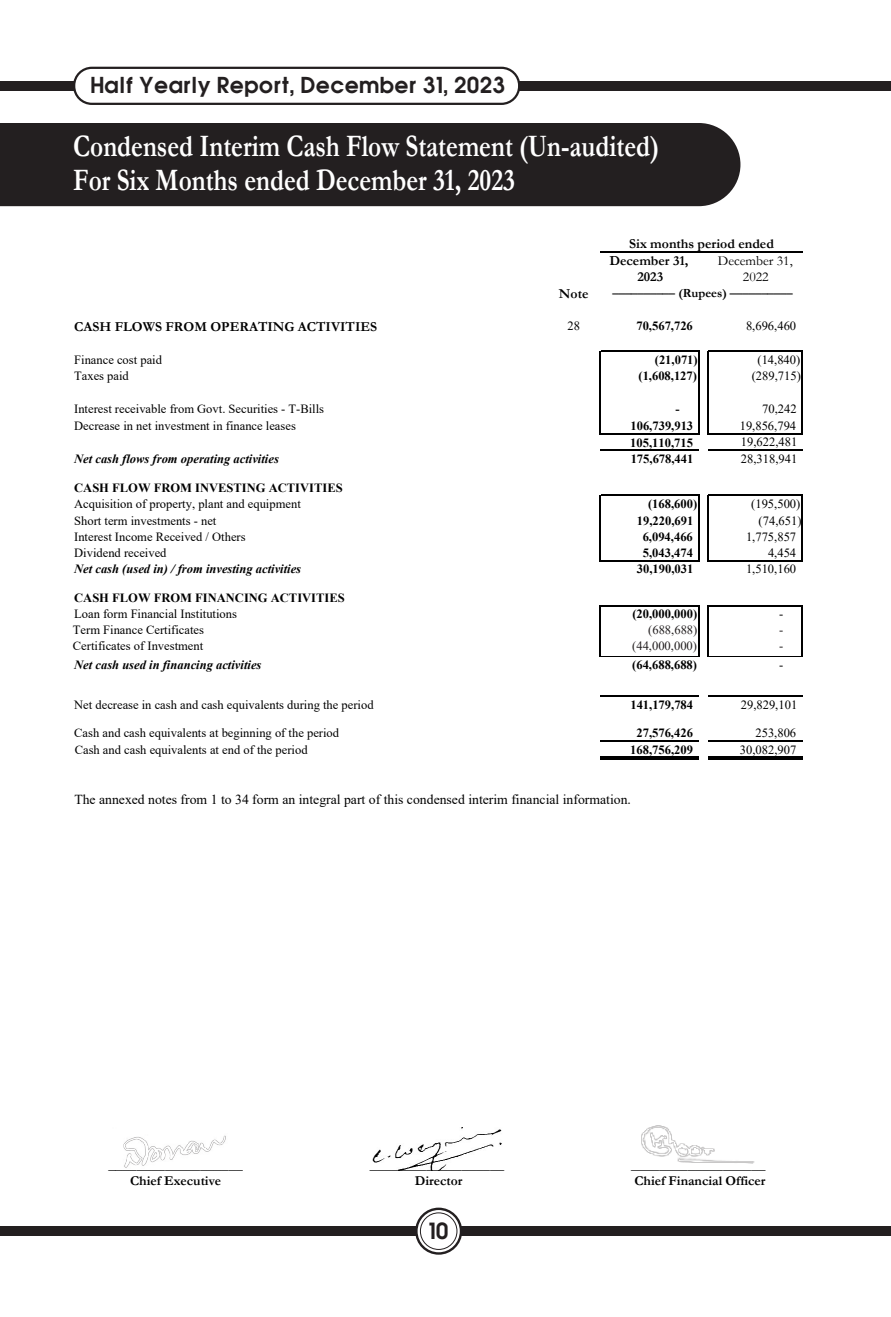
<style>
.page{position:relative;width:891px;height:1317px;background:#fff}
.page>*{position:absolute;margin:0;border:0;box-sizing:border-box;transform-origin:0 0}
.t1{font:700 31.5px/34.2px "Garamond";color:#fff;scale:.8 1}
.t2{font:700 20.47px "Avant Garde";color:#231f20}
.t3{font:700 20.25px "Avant Garde";color:#231f20}
.t4{font:14.17px "Garamond";color:#000}
.t5{font:13.72px "Times New Roman";color:#000}
.t6{font:700 13.72px "Garamond";color:#000}
.t7{font:13.72px "Garamond";color:#000}
.t8{font:700 13.5px "Garamond";color:#000}
.t9{font:12.6px/15.3px "Times New Roman";color:#000}
.t10{font:700 12.6px "Times New Roman";color:#000}
.t11{font:italic 700 12.6px "Times New Roman";color:#000}
.t12{font:700 12.6px "Garamond";color:#000}
.t13{font:12.6px/15.3px "Times New Roman";color:#231f20;text-align:right}
</style>
<div class="page">
<div style="left:0;top:123px;width:740px;height:83px;background:#231f20"></div>
<div style="left:0;top:1226px;width:891px;height:9px;background:#231f20"></div>
<div style="left:0;top:81px;width:891px;height:10px;background:#231f20"></div>
<div style="left:74px;top:68px;width:445px;height:36px;background:#fff;border-radius:18px"></div>
<div style="left:73px;top:67px;width:447px;height:38px;border:2px solid #231f20;border-radius:18px"></div>
<svg style="left:416px;top:1208px;width:45px;height:45px"></svg>
<div style="left:415px;top:1207px;width:47px;height:47px;border:2px solid #231f20;border-radius:22px"></div>
<div style="left:420px;top:1212px;width:37px;height:37px;background:#fff;border-radius:18px"></div>
<div style="left:420px;top:1212px;width:37px;height:37px;border:1px solid #231f20;border-radius:18px"></div>
<hr style="left:601px;top:351px;width:98px;height:1px;background:#000">
<hr style="left:601px;top:433px;width:98px;height:1px;background:#000">
<hr style="left:600px;top:450px;width:99px;height:1px;background:#000">
<hr style="left:600px;top:351px;width:1px;height:83px;background:#000">
<hr style="left:698px;top:352px;width:1px;height:82px;background:#000">
<hr style="left:601px;top:495px;width:98px;height:1px;background:#000">
<hr style="left:707px;top:351px;width:1px;height:83px;background:#000">
<hr style="left:802px;top:352px;width:1px;height:82px;background:#000">
<hr style="left:601px;top:560px;width:98px;height:1px;background:#000">
<hr style="left:600px;top:495px;width:1px;height:66px;background:#000">
<hr style="left:698px;top:496px;width:1px;height:65px;background:#000">
<hr style="left:601px;top:605px;width:98px;height:1px;background:#000">
<hr style="left:707px;top:495px;width:1px;height:66px;background:#000">
<hr style="left:802px;top:496px;width:1px;height:65px;background:#000">
<hr style="left:601px;top:655px;width:98px;height:1px;background:#000">
<hr style="left:600px;top:695px;width:99px;height:1px;background:#000">
<hr style="left:600px;top:740px;width:99px;height:1px;background:#000">
<hr style="left:600px;top:756px;width:99px;height:1px;background:#000">
<hr style="left:600px;top:758px;width:99px;height:1px;background:#000">
<hr style="left:600px;top:605px;width:1px;height:51px;background:#000">
<hr style="left:698px;top:606px;width:1px;height:50px;background:#000">
<hr style="left:707px;top:605px;width:1px;height:51px;background:#000">
<hr style="left:802px;top:606px;width:1px;height:50px;background:#000">
<hr style="left:600px;top:252px;width:203px;height:1px;background:#000">
<hr style="left:708px;top:351px;width:95px;height:1px;background:#000">
<hr style="left:708px;top:433px;width:95px;height:1px;background:#000">
<hr style="left:708px;top:450px;width:95px;height:1px;background:#000">
<hr style="left:708px;top:495px;width:95px;height:1px;background:#000">
<hr style="left:708px;top:560px;width:95px;height:1px;background:#000">
<hr style="left:708px;top:605px;width:95px;height:1px;background:#000">
<hr style="left:708px;top:655px;width:95px;height:1px;background:#000">
<hr style="left:708px;top:695px;width:95px;height:1px;background:#000">
<hr style="left:708px;top:740px;width:95px;height:1px;background:#000">
<hr style="left:708px;top:756px;width:95px;height:1px;background:#000">
<hr style="left:708px;top:758px;width:95px;height:1px;background:#000">
<img style="left:123px;top:1135px;width:103px;height:33px">
<img style="left:372px;top:1127px;width:130px;height:43px">
<img style="left:641px;top:1125px;width:114px;height:39px">
<h3 class="t3" style="left:91px;top:71px;width:416px">Half Yearly Report, December 31, 2023</h3>
<h1 class="t1" style="left:73px;top:129px;width:734px">Condensed Interim Cash Flow Statement (Un-audited)<br>For Six Months ended December 31, 2023</h1>
<p class="t6" style="left:559px;top:284px;width:31px">Note</p>
<p class="t6" style="left:629px;top:235px;width:146px">Six months period ended</p>
<p class="t12" style="left:612px;top:285px;width:182px">–––––––––– (Rupees) ––––––––––</p>
<p class="t6" style="left:609px;top:251px;width:81px">December 31,</p>
<p class="t7" style="left:718px;top:251px;width:76px">December 31,</p>
<p class="t6" style="left:637px;top:268px;width:27px">2023</p>
<p class="t7" style="left:743px;top:268px;width:27px">2022</p>
<p class="t6" style="left:74px;top:317px;width:304px">CASH FLOWS FROM OPERATING ACTIVITIES</p>
<p class="t9" style="left:567px;top:318px;width:14px">28</p>
<p class="t10" style="left:636px;top:317px;width:58px">70,567,726</p>
<p class="t9" style="left:746px;top:318px;width:52px">8,696,460</p>
<p class="t9" style="left:74px;top:351px;width:89px">Finance cost paid</p>
<p class="t10" style="left:655px;top:350px;width:44px">(21,071)</p>
<p class="t9" style="left:757px;top:351px;width:44px">(14,840)</p>
<p class="t9" style="left:74px;top:368px;width:56px">Taxes paid</p>
<p class="t10" style="left:638px;top:367px;width:60px">(1,608,127)</p>
<p class="t9" style="left:752px;top:368px;width:51px">(289,715)</p>
<p class="t9" style="left:74px;top:401px;width:251px">Interest receivable from Govt. Securities - T-Bills</p>
<p class="t10" style="left:675px;top:400px;width:6px">-</p>
<p class="t9" style="left:762px;top:401px;width:36px">70,242</p>
<p class="t9" style="left:74px;top:417px;width:223px">Decrease in net investment in finance leases</p>
<p class="t10" style="left:630px;top:416px;width:64px">106,739,913</p>
<p class="t9" style="left:740px;top:417px;width:58px">19,856,794</p>
<p class="t10" style="left:630px;top:433px;width:64px">105,110,715</p>
<p class="t9" style="left:741px;top:434px;width:58px">19,622,481</p>
<p class="t11" style="left:74px;top:450px;width:206px">Net cash flows from operating activities</p>
<p class="t10" style="left:631px;top:449px;width:64px">175,678,441</p>
<p class="t9" style="left:741px;top:451px;width:58px">28,318,941</p>
<p class="t10" style="left:74px;top:478px;width:270px">CASH FLOW FROM INVESTING ACTIVITIES</p>
<p class="t9" style="left:74px;top:495px;width:228px">Acquisition of property, plant and equipment</p>
<p class="t10" style="left:648px;top:494px;width:51px">(168,600)</p>
<p class="t9" style="left:751px;top:495px;width:51px">(195,500)</p>
<p class="t9" style="left:74px;top:512px;width:144px">Short term investments - net</p>
<p class="t10" style="left:637px;top:511px;width:58px">19,220,691</p>
<p class="t9" style="left:759px;top:512px;width:44px">(74,651)</p>
<p class="t9" style="left:74px;top:528px;width:173px">Interest Income Received / Others</p>
<p class="t10" style="left:643px;top:527px;width:52px">6,094,466</p>
<p class="t9" style="left:746px;top:528px;width:52px">1,775,857</p>
<p class="t9" style="left:74px;top:544px;width:94px">Dividend received</p>
<p class="t10" style="left:643px;top:543px;width:52px">5,043,474</p>
<p class="t9" style="left:768px;top:544px;width:30px">4,454</p>
<p class="t11" style="left:74px;top:560px;width:228px">Net cash (used in) / from investing activities</p>
<p class="t10" style="left:637px;top:560px;width:58px">30,190,031</p>
<p class="t9" style="left:746px;top:561px;width:52px">1,510,160</p>
<p class="t10" style="left:74px;top:589px;width:272px">CASH FLOW FROM FINANCING ACTIVITIES</p>
<p class="t9" style="left:74px;top:606px;width:164px">Loan form Financial Institutions</p>
<p class="t10" style="left:632px;top:605px;width:66px">(20,000,000)</p>
<p class="t9" style="left:779px;top:606px;width:6px">-</p>
<p class="t11" style="left:74px;top:655px;width:189px">Net cash used in financing activities</p>
<p class="t10" style="left:632px;top:655px;width:66px">(64,688,688)</p>
<p class="t9" style="left:779px;top:656px;width:6px">-</p>
<p class="t9" style="left:74px;top:696px;width:301px">Net decrease in cash and cash equivalents during the period</p>
<p class="t10" style="left:630px;top:695px;width:64px">141,179,784</p>
<p class="t9" style="left:741px;top:696px;width:58px">29,829,101</p>
<p class="t9" style="left:74px;top:725px;width:266px">Cash and cash equivalents at beginning of the period</p>
<p class="t10" style="left:636px;top:724px;width:58px">27,576,426</p>
<p class="t9" style="left:755px;top:725px;width:42px">253,806</p>
<p class="t9" style="left:75px;top:741px;width:234px">Cash and cash equivalents at end of the period</p>
<p class="t10" style="left:630px;top:740px;width:64px">168,756,209</p>
<p class="t9" style="left:740px;top:741px;width:58px">30,082,907</p>
<p class="t5" style="left:74px;top:790px;width:558px">The annexed notes from 1 to 34 form an integral part of this condensed interim financial information.</p>
<p class="t9" style="left:73px;top:622px;width:133px">Term Finance Certificates<br>Certificates of Investment</p>
<p class="t13" style="left:632px;top:622px;width:67px">(688,688) (44,000,000)</p>
<p class="t13" style="left:779px;top:622px;width:6px;text-align:left">- -</p>
<p class="t4" style="left:108px;top:1155px;width:136px">___________________</p>
<p class="t8" style="left:130px;top:1171px;width:93px">Chief Executive</p>
<p class="t4" style="left:370px;top:1155px;width:136px">___________________</p>
<p class="t8" style="left:415px;top:1171px;width:49px">Director</p>
<h2 class="t2" style="left:428px;top:1216px;width:22px">10</h2>
<p class="t4" style="left:631px;top:1155px;width:136px">___________________</p>
<p class="t8" style="left:634px;top:1171px;width:133px">Chief Financial Officer</p>
</div>
